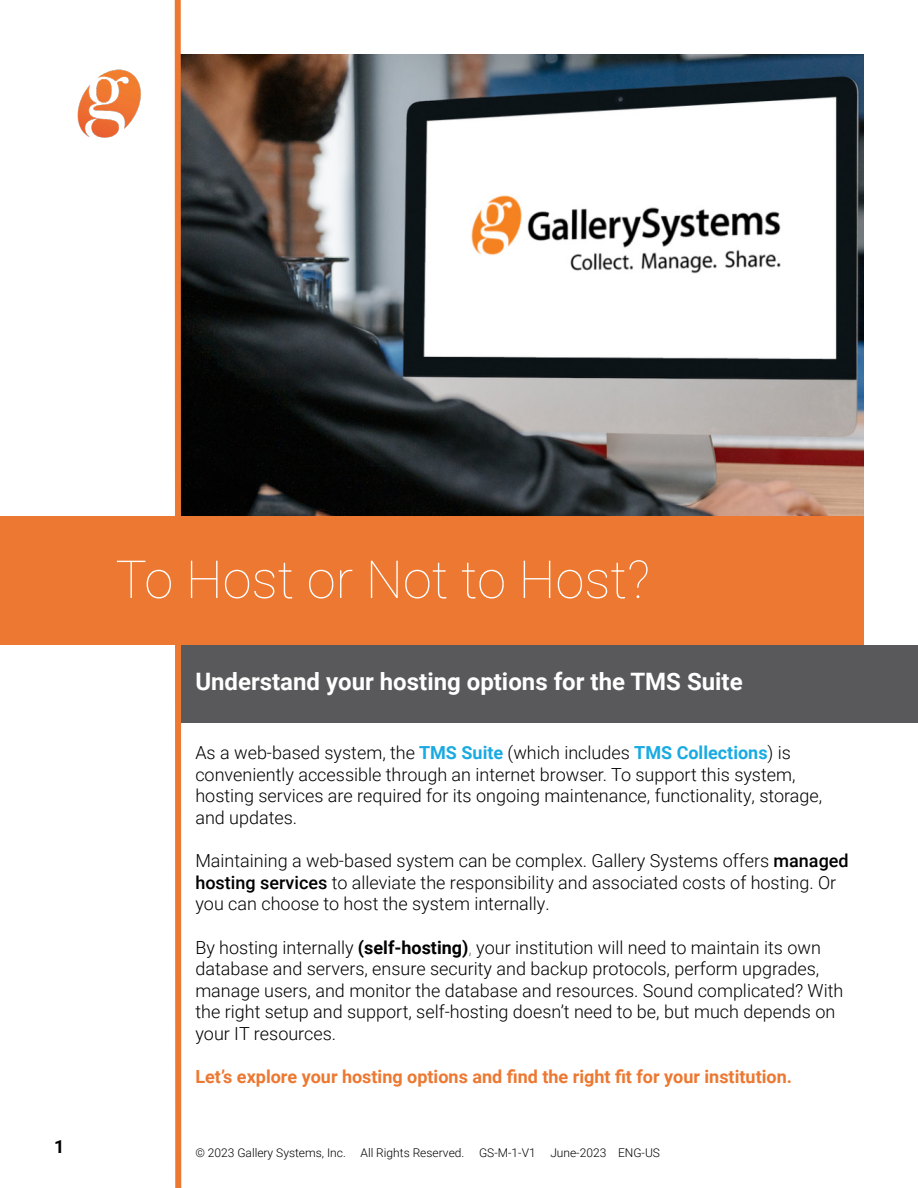
<style>
.page{position:relative;width:918px;height:1188px;background:#fff}
.page>*{position:absolute;margin:0;border:0;box-sizing:border-box;transform-origin:0 0}
.t1{font:100 52.5px "Roboto";color:#fff}
.t2{font:700 24px "Roboto";color:#fff}
.t3{font:300 18px/21.6px "Roboto";color:#000}
.t4{font:700 18px "Roboto";color:#ec7831}
.t5{font:700 18px "Roboto";color:#000}
.t6{font:300 12px "Roboto";color:#000}
.s1{font-weight:700;color:#19aae2}
.s2{font-weight:500}
.s3{font-weight:700}
.s4{font-weight:100}
</style>
<div class="page">
<div style="left:0;top:516px;width:864px;height:129px;background:#ec7831"></div>
<img style="left:187px;top:54px;width:677px;height:462px">
<div style="left:181px;top:645px;width:737px;height:78px;background:#59595b"></div>
<svg style="left:174px;top:0;width:13px;height:1188px"></svg>
<img style="left:77px;top:69px;width:64px;height:69px">
<p class="t5" style="left:54px;top:1134px;width:12px">1</p>
<p class="t1" style="left:116px;top:543px;width:536px">To Host or Not to Host?</p>
<p class="t2" style="left:195px;top:664px;width:549px">Understand your hosting options for the TMS Suite</p>
<p class="t3" style="left:195px;top:741px;width:628px">As a web-based system, the <span class="s1">TMS Suite</span> (which includes <span class="s1">TMS Collections</span>) is conveniently accessible through an internet browser. To support this system, hosting services are required for its ongoing maintenance, functionality, storage, and updates.</p>
<p class="t3" style="left:195px;top:849px;width:655px">Maintaining a web-based system can be complex. Gallery Systems offers <span class="s2">managed hosting services</span> to alleviate the responsibility and associated costs of hosting. Or you can choose to host the system internally.</p>
<p class="t3" style="left:195px;top:936px;width:650px">By hosting internally <span class="s3">(self-hosting)</span><span class="s4">,</span> your institution will need to maintain its own database and servers, ensure security and backup protocols, perform upgrades, manage users, and monitor the database and resources. Sound complicated? With the right setup and support, self-hosting doesn’t need to be, but much depends on your IT resources.</p>
<p class="t4" style="left:195px;top:1064px;width:598px">Let’s explore your hosting options and find the right fit for your institution.</p>
<p class="t6" style="left:195px;top:1144px;width:466px">© 2023 Gallery Systems, Inc. All Rights Reserved. GS-M-1-V1 June-2023 ENG-US</p>
</div>
